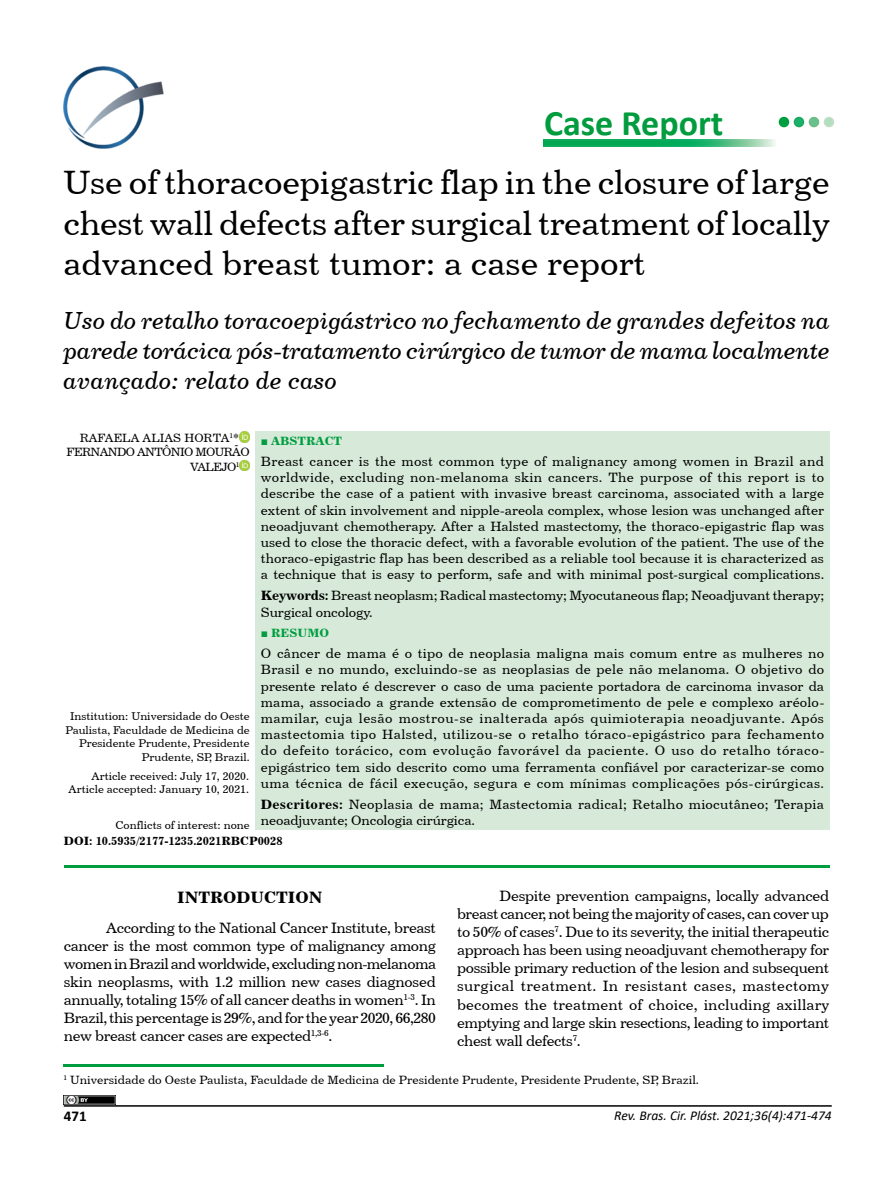
<style>
.page{position:relative;width:893px;height:1191px;background:#fff}
.page>*{position:absolute;margin:0;border:0;box-sizing:border-box;transform-origin:0 0}
.t1{font:700 36px "Calibri";color:#009c3d}
.t2{font:33.75px/40.5px "Century 731 BT Roman A";color:#000;text-align:justify}
.t3{font:24.75px/29.7px "Century 731 BT Italic A";letter-spacing:-.01em;color:#000;text-align:justify}
.t4{font:16.5px "Century 731 BT Bold A";color:#000}
.t5{font:15px/18px "Century 731 BT Roman A";letter-spacing:-.025em;color:#000;text-align:justify}
.t6{font:700 15px "Calibri";color:#000}
.t7{font:13.5px/16.2px "Century 731 BT Roman A";color:#000;text-align:justify}
.t8{font:13.5px/16.2px "Century 731 BT Roman A";letter-spacing:.02em;color:#000}
.t9{font:italic 13.5px "Calibri";color:#000}
.t10{font:12px "Century 731 BT Roman A";color:#000}
.t11{font:12px "Century 731 BT Bold A";color:#000}
.t12{font:12px "Century 731 BT Roman A";letter-spacing:-.05em;color:#000}
.t13{font:12px "Century 731 BT Bold A";color:#009d40}
.t14{font:11.25px/13.5px "Century 731 BT Roman A";color:#000;text-align:right}
.s1{font-family:"Times New Roman";font-weight:700}
.s2{font-family:"Century 731 BT Bold A"}
</style>
<div class="page">
<hr style="left:64px;top:1105px;width:768px;height:1px;background:#000">
<svg style="left:239px;top:431px;width:11px;height:11px"></svg>
<svg style="left:239px;top:460px;width:11px;height:11px"></svg>
<img style="left:63px;top:66px;width:101px;height:82px">
<hr style="left:63px;top:1064px;width:321px;height:2px;background:#009d40">
<img style="left:64px;top:1095px;width:51px;height:9px">
<img style="left:543px;top:139px;width:232px;height:8px">
<div style="left:779px;top:118px;width:9px;height:9px;background:#009e41;border-radius:50%"></div>
<div style="left:779px;top:117px;width:10px;height:10px;border:2px solid #009e41;border-radius:50%"></div>
<div style="left:794px;top:118px;width:9px;height:9px;background:#1ab26b;border-radius:50%"></div>
<div style="left:794px;top:117px;width:10px;height:10px;border:2px solid #1aa85e;border-radius:50%"></div>
<div style="left:809px;top:118px;width:9px;height:9px;background:#66c18c;border-radius:50%"></div>
<div style="left:809px;top:117px;width:10px;height:10px;border:2px solid #6fbc85;border-radius:50%"></div>
<div style="left:824px;top:118px;width:9px;height:9px;background:#b3ddc0;border-radius:50%"></div>
<div style="left:824px;top:117px;width:10px;height:10px;border:2px solid #c1dfc4;border-radius:50%"></div>
<div style="left:255px;top:431px;width:574px;height:398px;background:#d7ead9"></div>
<hr style="left:64px;top:865px;width:765px;height:3px;background:#009d40">
<h1 class="t1" style="left:544px;top:97px;width:181px">Case Report</h1>
<h2 class="t2" style="left:63px;top:162px;width:768px">Use of thoracoepigastric flap in the closure of large chest wall defects after surgical treatment of locally advanced breast tumor: a case report</h2>
<h3 class="t3" style="left:63px;top:305px;width:768px">Uso do retalho toracoepigástrico no fechamento de grandes defeitos na parede torácica pós-tratamento cirúrgico de tumor de mama localmente avançado: relato de caso</h3>
<p class="t10" style="left:80px;top:430px;width:161px">RAFAELA ALIAS HORTA<sup>1</sup>*</p>
<p class="t12" style="left:66px;top:445px;width:185px">FERNANDO ANTÔNIO MOURÃO</p>
<p class="t10" style="left:190px;top:459px;width:51px">VALEJO<sup>1</sup></p>
<p class="t14" style="left:65px;top:709px;width:186px">Institution: Universidade do Oeste<br>Paulista, Faculdade de Medicina de<br>Presidente Prudente, Presidente<br>Prudente, SP, Brazil.</p>
<p class="t14" style="left:69px;top:769px;width:182px">Article received: July 17, 2020.<br>Article accepted: January 10, 2021.</p>
<p class="t14" style="left:116px;top:818px;width:136px">Conflicts of interest: none</p>
<p class="t13" style="left:261px;top:433px;width:83px"><span class="s1">■</span> ABSTRACT</p>
<p class="t7" style="left:261px;top:453px;width:565px">Breast cancer is the most common type of malignancy among women in Brazil and worldwide, excluding non-melanoma skin cancers. The purpose of this report is to describe the case of a patient with invasive breast carcinoma, associated with a large extent of skin involvement and nipple-areola complex, whose lesion was unchanged after neoadjuvant chemotherapy. After a Halsted mastectomy, the thoraco-epigastric flap was used to close the thoracic defect, with a favorable evolution of the patient. The use of the thoraco-epigastric flap has been described as a reliable tool because it is characterized as a technique that is easy to perform, safe and with minimal post-surgical complications.</p>
<p class="t7" style="left:261px;top:587px;width:565px"><span class="s2">Keywords:</span> Breast neoplasm; Radical mastectomy; Myocutaneous flap; Neoadjuvant therapy;<br>Surgical oncology.</p>
<p class="t7" style="left:261px;top:645px;width:565px">O câncer de mama é o tipo de neoplasia maligna mais comum entre as mulheres no Brasil e no mundo, excluindo-se as neoplasias de pele não melanoma. O objetivo do presente relato é descrever o caso de uma paciente portadora de carcinoma invasor da mama, associado a grande extensão de comprometimento de pele e complexo aréolo&shy;mamilar, cuja lesão mostrou-se inalterada após quimioterapia neoadjuvante. Após mastectomia tipo Halsted, utilizou-se o retalho tóraco-epigástrico para fechamento do defeito torácico, com evolução favorável da paciente. O uso do retalho tóraco&shy;epigástrico tem sido descrito como uma ferramenta confiável por caracterizar-se como uma técnica de fácil execução, segura e com mínimas complicações pós-cirúrgicas.</p>
<p class="t13" style="left:261px;top:625px;width:70px"><span class="s1">■</span> RESUMO</p>
<p class="t8" style="left:261px;top:795px;width:565px"><span class="s2">Descritores:</span> Neoplasia de mama; Mastectomia radical; Retalho miocutâneo; Terapia neoadjuvante; Oncologia cirúrgica.</p>
<p class="t11" style="left:64px;top:834px;width:220px">DOI: 10.5935/2177-1235.2021RBCP0028</p>
<p class="t4" style="left:177px;top:886px;width:147px">INTRODUCTION</p>
<p class="t5" style="left:64px;top:919px;width:374px;text-indent:43px">According to the National Cancer Institute, breast cancer is the most common type of malignancy among women in Brazil and worldwide, excluding non-melanoma skin neoplasms, with 1.2 million new cases diagnosed annually, totaling 15% of all cancer deaths in women<sup>1-3</sup>. In Brazil, this percentage is 29%, and for the year 2020, 66,280 new breast cancer cases are expected<sup>1,3-6</sup>.</p>
<p class="t5" style="left:457px;top:887px;width:374px;text-indent:43px">Despite prevention campaigns, locally advanced breast cancer, not being the majority of cases, can cover up to 50% of cases<sup>7</sup>. Due to its severity, the initial therapeutic approach has been using neoadjuvant chemotherapy for possible primary reduction of the lesion and subsequent surgical treatment. In resistant cases, mastectomy becomes the treatment of choice, including axillary emptying and large skin resections, leading to important chest wall defects<sup>7</sup>.</p>
<p class="t10" style="left:63px;top:1072px;width:637px"><sup>1</sup> Universidade do Oeste Paulista, Faculdade de Medicina de Presidente Prudente, Presidente Prudente, SP, Brazil.</p>
<p class="t6" style="left:64px;top:1105px;width:24px">471</p>
<p class="t9" style="left:614px;top:1106px;width:219px">Rev. Bras. Cir. Plást. 2021;36(4):471-474</p>
</div>
